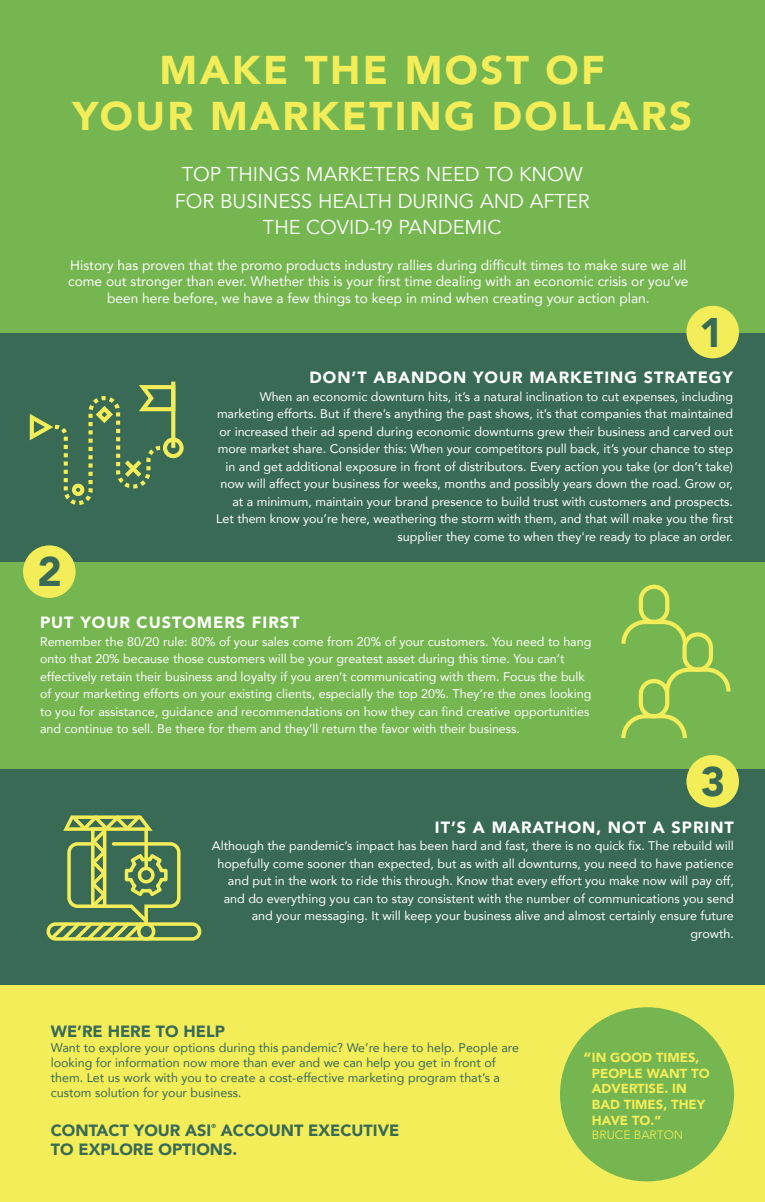
<style>
.page{position:relative;width:765px;height:1202px;background:#fff}
.page>*{position:absolute;margin:0;border:0;box-sizing:border-box;transform-origin:0 0}
.t1{font:900 41.25px "Avenir";color:#386a56}
.t2{font:900 40px/45.5px "Avenir";letter-spacing:.06em;color:#f3ed59;text-align:center}
.t3{font:20px/26.5px "Avenir";color:#fff;text-align:center}
.t4{font:900 16.25px "Avenir";letter-spacing:.06em;color:#fff}
.t5{font:900 16.25px/19.5px "Avenir";color:#386a56}
.t6{font:900 15px "Avenir";color:#f3ed59}
.t7{font:13.75px/16.5px "Avenir";color:#fff;text-align:center}
.t8{font:900 13.12px/15.8px "Avenir";color:#f3ed59}
.t9{font:12.5px/17.5px "Avenir";color:#fff;text-align:right}
.t10{font:12.5px/15px "Avenir";color:#386a56}
.t11{font:300 12.12px "Avenir";color:#f3ed59}
.t12{font:900 5.88px "Avenir";color:#386a56}
</style>
<div class="page">
<div style="left:0;top:0;width:765px;height:337px;background:#76b650"></div>
<div style="left:0;top:333px;width:765px;height:229px;background:#386a56"></div>
<div style="left:0;top:767px;width:765px;height:218px;background:#386a56"></div>
<div style="left:0;top:985px;width:765px;height:216px;background:#f3ed59"></div>
<div style="left:0;top:561px;width:765px;height:207px;background:#76b650"></div>
<div style="left:686px;top:306px;width:53px;height:52px;background:#f3ed59;border-radius:50%"></div>
<div style="left:23px;top:545px;width:53px;height:53px;background:#f3ed59;border-radius:50%"></div>
<div style="left:686px;top:754px;width:53px;height:53px;background:#f3ed59;border-radius:50%"></div>
<div style="left:560px;top:1007px;width:174px;height:174px;background:#76b650;border-radius:50%"></div>
<svg style="left:621px;top:617px;width:68px;height:28px"></svg>
<div style="left:639px;top:584px;width:30px;height:40px;border:4px solid #f3ed59;border-radius:13px"></div>
<svg style="left:663px;top:665px;width:68px;height:30px"></svg>
<div style="left:682px;top:632px;width:31px;height:39px;border:4px solid #f3ed59;border-radius:13px"></div>
<svg style="left:621px;top:712px;width:66px;height:27px"></svg>
<div style="left:639px;top:678px;width:30px;height:40px;border:4px solid #f3ed59;border-radius:13px"></div>
<div style="left:47px;top:922px;width:154px;height:18px;border:4px solid #f3ed59;border-radius:7px"></div>
<svg style="left:48px;top:815px;width:134px;height:126px"></svg>
<div style="left:163px;top:437px;width:21px;height:21px;border:4px solid #f3ed59;border-radius:50%"></div>
<svg style="left:29px;top:383px;width:148px;height:122px"></svg>
<h2 class="t2" style="left:72px;top:46px;width:621px">MAKE THE MOST OF<br>YOUR MARKETING DOLLARS</h2>
<h3 class="t3" style="left:175px;top:161px;width:416px">TOP THINGS MARKETERS NEED TO KNOW<br>FOR BUSINESS HEALTH DURING AND AFTER<br>THE COVID-19 PANDEMIC</h3>
<p class="t7" style="left:68px;top:256px;width:622px">History has proven that the promo products industry rallies during difficult times to make sure we all come out stronger than ever. Whether this is your first time dealing with an economic crisis or you’ve been here before, we have a few things to keep in mind when creating your action plan.</p>
<h1 class="t1" style="left:699px;top:297px;width:26px">1</h1>
<h1 class="t1" style="left:37px;top:536px;width:26px">2</h1>
<h3 class="t4" style="left:310px;top:363px;width:425px">DON’T ABANDON YOUR MARKETING STRATEGY</h3>
<p class="t9" style="left:216px;top:387px;width:518px">When an economic downturn hits, it’s a natural inclination to cut expenses, including marketing efforts. But if there’s anything the past shows, it’s that companies that maintained or increased their ad spend during economic downturns grew their business and carved out more market share. Consider this: When your competitors pull back, it’s your chance to step in and get additional exposure in front of distributors. Every action you take (or don’t take) now will affect your business for weeks, months and possibly years down the road. Grow or, at a minimum, maintain your brand presence to build trust with customers and prospects.<br>Let them know you’re here, weathering the storm with them, and that will make you the first supplier they come to when they're ready to place an order.</p>
<h3 class="t4" style="left:40px;top:608px;width:261px">PUT YOUR CUSTOMERS FIRST</h3>
<p class="t9" style="left:40px;top:632px;width:553px;text-align:left">Remember the 80/20 rule: 80% of your sales come from 20% of your customers. You need to hang onto that 20% because those customers will be your greatest asset during this time. You can’t effectively retain their business and loyalty if you aren’t communicating with them. Focus the bulk of your marketing efforts on your existing clients, especially the top 20%. They’re the ones looking to you for assistance, guidance and recommendations on how they can find creative opportunities and continue to sell. Be there for them and they’ll return the favor with their business.</p>
<h1 class="t1" style="left:701px;top:746px;width:26px">3</h1>
<h3 class="t4" style="left:435px;top:813px;width:300px">IT’S A MARATHON, NOT A SPRINT</h3>
<p class="t9" style="left:212px;top:836px;width:524px">Although the pandemic’s impact has been hard and fast, there is no quick fix. The rebuild will hopefully come sooner than expected, but as with all downturns, you need to have patience and put in the work to ride this through. Know that every effort you make now will pay off, and do everything you can to stay consistent with the number of communications you send and your messaging. It will keep your business alive and almost certainly ensure future growth.</p>
<h3 class="t5" style="left:51px;top:1020px;width:176px">WE’RE HERE TO HELP</h3>
<p class="t10" style="left:51px;top:1039px;width:470px">Want to explore your options during this pandemic? We’re here to help. People are looking for information now more than ever and we can help you get in front of them. Let us work with you to create a cost-effective marketing program that’s a custom solution for your business.</p>
<h3 class="t5" style="left:51px;top:1119px;width:162px">CONTACT YOUR ASI</h3>
<p class="t12" style="left:211px;top:1121px;width:6px">®</p>
<h3 class="t5" style="left:51px;top:1119px;width:350px;text-indent:170px">ACCOUNT EXECUTIVE<br>TO EXPLORE OPTIONS.</h3>
<p class="t6" style="left:583px;top:1044px;width:9px">“</p>
<p class="t8" style="left:592px;top:1048px;width:119px">IN GOOD TIMES,<br>PEOPLE WANT TO<br>ADVERTISE. IN<br>BAD TIMES, THEY<br>HAVE TO.”</p>
<p class="t11" style="left:592px;top:1127px;width:93px">BRUCE BARTON</p>
</div>
